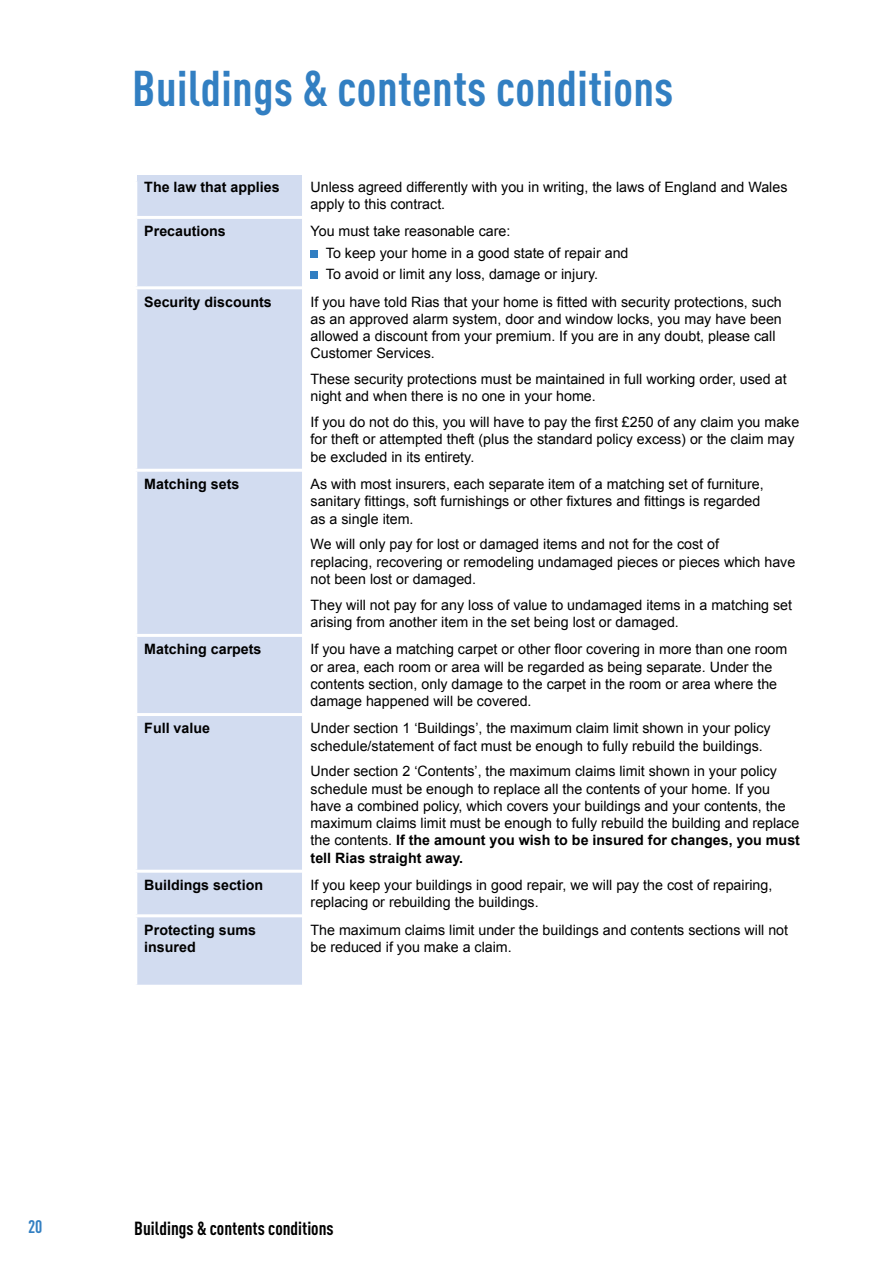
<style>
.page{position:relative;width:893px;height:1263px;background:#fff}
.page>*{position:absolute;margin:0;border:0;box-sizing:border-box;transform-origin:0 0}
.Sub_head_2{font:700 condensed 49.5px "DINOT";letter-spacing:.01em;color:#327fc2}
.t1{font:700 condensed 18.75px "DINOT";color:#000}
.t2{font:700 condensed 18px "DINOT";color:#327fc2}
.Cell_Text{font:14.25px/17.2px "Arial";color:#000}
.Cell_Text-2{font:700 14.25px/17.2px "Arial";color:#000}
.s1{font-weight:700}
</style>
<div class="page">
<div style="left:137px;top:175px;width:165px;height:6px;background:#d2dcf0"></div>
<div style="left:137px;top:181px;width:165px;height:804px;background:#d2dcf0"></div>
<hr style="left:134px;top:216px;width:168px;height:3px;background:#fff">
<hr style="left:134px;top:286px;width:168px;height:3px;background:#fff">
<hr style="left:134px;top:469px;width:168px;height:3px;background:#fff">
<hr style="left:134px;top:634px;width:168px;height:3px;background:#fff">
<hr style="left:134px;top:713px;width:168px;height:3px;background:#fff">
<hr style="left:134px;top:870px;width:168px;height:3px;background:#fff">
<hr style="left:134px;top:914px;width:168px;height:3px;background:#fff">
<div style="left:311px;top:250px;width:7px;height:8px;background:#327fc2"></div>
<div style="left:311px;top:272px;width:7px;height:7px;background:#327fc2"></div>
<h2 class="Sub_head_2" style="left:132px;top:59px;width:543px">Buildings &amp; contents conditions</h2>
<p class="Cell_Text-2" style="left:144px;top:178px;width:137px">The law that applies</p>
<p class="Cell_Text" style="left:311px;top:178px;width:478px">Unless agreed differently with you in writing, the laws of England and Wales apply to this contract.</p>
<p class="Cell_Text-2" style="left:144px;top:223px;width:83px">Precautions</p>
<p class="Cell_Text" style="left:311px;top:223px;width:201px">You must take reasonable care:</p>
<p class="Cell_Text" style="left:326px;top:244px;width:304px">To keep your home in a good state of repair and</p>
<p class="Cell_Text" style="left:326px;top:266px;width:274px">To avoid or limit any loss, damage or injury.</p>
<p class="Cell_Text-2" style="left:144px;top:294px;width:129px">Security discounts</p>
<p class="Cell_Text" style="left:311px;top:293px;width:473px">If you have told Rias that your home is fitted with security protections, such as an approved alarm system, door and window locks, you may have been allowed a discount from your premium. If you are in any doubt, please call Customer Services.</p>
<p class="Cell_Text" style="left:311px;top:371px;width:478px">These security protections must be maintained in full working order, used at night and when there is no one in your home.</p>
<p class="Cell_Text" style="left:311px;top:414px;width:490px">If you do not do this, you will have to pay the first £250 of any claim you make for theft or attempted theft (plus the standard policy excess) or the claim may be excluded in its entirety.</p>
<p class="Cell_Text-2" style="left:144px;top:476px;width:97px">Matching sets</p>
<p class="Cell_Text" style="left:311px;top:476px;width:455px">As with most insurers, each separate item of a matching set of furniture, sanitary fittings, soft furnishings or other fixtures and fittings is regarded as a single item.</p>
<p class="Cell_Text" style="left:311px;top:536px;width:486px">We will only pay for lost or damaged items and not for the cost of<br>replacing, recovering or remodeling undamaged pieces or pieces which have not been lost or damaged.</p>
<p class="Cell_Text" style="left:311px;top:596px;width:483px">They will not pay for any loss of value to undamaged items in a matching set arising from another item in the set being lost or damaged.</p>
<p class="Cell_Text-2" style="left:144px;top:641px;width:119px">Matching carpets</p>
<p class="Cell_Text" style="left:311px;top:641px;width:478px">If you have a matching carpet or other floor covering in more than one room or area, each room or area will be regarded as being separate. Under the contents section, only damage to the carpet in the room or area where the damage happened will be covered.</p>
<p class="Cell_Text-2" style="left:144px;top:720px;width:67px">Full value</p>
<p class="Cell_Text" style="left:311px;top:720px;width:462px">Under section 1 ‘Buildings’, the maximum claim limit shown in your policy schedule/statement of fact must be enough to fully rebuild the buildings.</p>
<p class="Cell_Text" style="left:311px;top:763px;width:491px">Under section 2 ‘Contents’, the maximum claims limit shown in your policy schedule must be enough to replace all the contents of your home. If you have a combined policy, which covers your buildings and your contents, the maximum claims limit must be enough to fully rebuild the building and replace the contents. <span class="s1">If the amount you wish to be insured for changes, you must tell Rias straight away.</span></p>
<p class="Cell_Text-2" style="left:144px;top:877px;width:120px">Buildings section</p>
<p class="Cell_Text" style="left:311px;top:876px;width:463px">If you keep your buildings in good repair, we will pay the cost of repairing, replacing or rebuilding the buildings.</p>
<p class="Cell_Text-2" style="left:144px;top:921px;width:113px">Protecting sums insured</p>
<p class="Cell_Text" style="left:311px;top:921px;width:479px">The maximum claims limit under the buildings and contents sections will not be reduced if you make a claim.</p>
<p class="t2" style="left:28px;top:1215px;width:16px">20</p>
<p class="t1" style="left:134px;top:1217px;width:201px">Buildings &amp; contents conditions</p>
</div>
